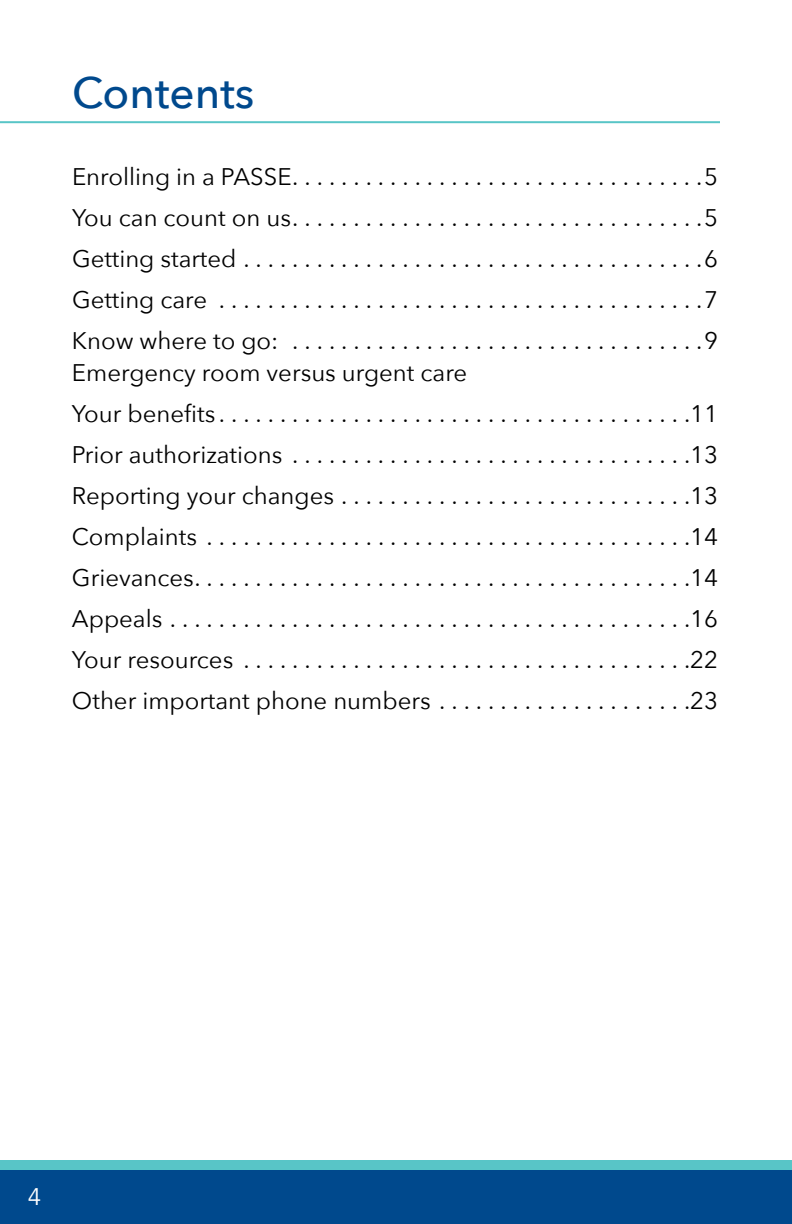
<style>
.page{position:relative;width:792px;height:1224px;background:#fff}
.page>*{position:absolute;margin:0;border:0;box-sizing:border-box;transform-origin:0 0}
.t1{font:500 44px "Avenir Next";color:#00498d}
.t2{font:24px/32px "Avenir Next";color:#000}
.t3{font:24px "Avenir";color:#fff}
</style>
<div class="page">
<div style="left:0;top:1160px;width:792px;height:64px;background:#58c5c7"></div>
<div style="left:0;top:1170px;width:792px;height:54px;background:#00498d"></div>
<hr style="left:0;top:121px;width:720px;height:2px;background:#58c5c7">
<h2 class="t1" style="left:72px;top:55px;width:184px">Contents</h2>
<p class="t2" style="left:72px;top:160px;width:648px">Enrolling in a PASSE ..................................5</p>
<p class="t2" style="left:72px;top:201px;width:648px">You can count on us ..................................5</p>
<p class="t2" style="left:72px;top:242px;width:648px">Getting started ......................................6</p>
<p class="t2" style="left:72px;top:283px;width:648px">Getting care ........................................7</p>
<p class="t2" style="left:72px;top:324px;width:648px">Know where to go: ..................................9<br>Emergency room versus urgent care</p>
<p class="t2" style="left:72px;top:397px;width:648px">Your benefits .......................................11</p>
<p class="t2" style="left:72px;top:438px;width:648px">Prior authorizations .................................13</p>
<p class="t2" style="left:72px;top:479px;width:648px">Reporting your changes .............................13</p>
<p class="t2" style="left:72px;top:520px;width:648px">Complaints ........................................14</p>
<p class="t2" style="left:72px;top:561px;width:648px">Grievances .........................................14</p>
<p class="t2" style="left:72px;top:602px;width:648px">Appeals ...........................................16</p>
<p class="t2" style="left:72px;top:643px;width:648px">Your resources .....................................22</p>
<p class="t2" style="left:72px;top:684px;width:648px">Other important phone numbers . . . . . . . . . . . . . . . . . . . . .23</p>
<p class="t3" style="left:28px;top:1182px;width:15px">4</p>
</div>
